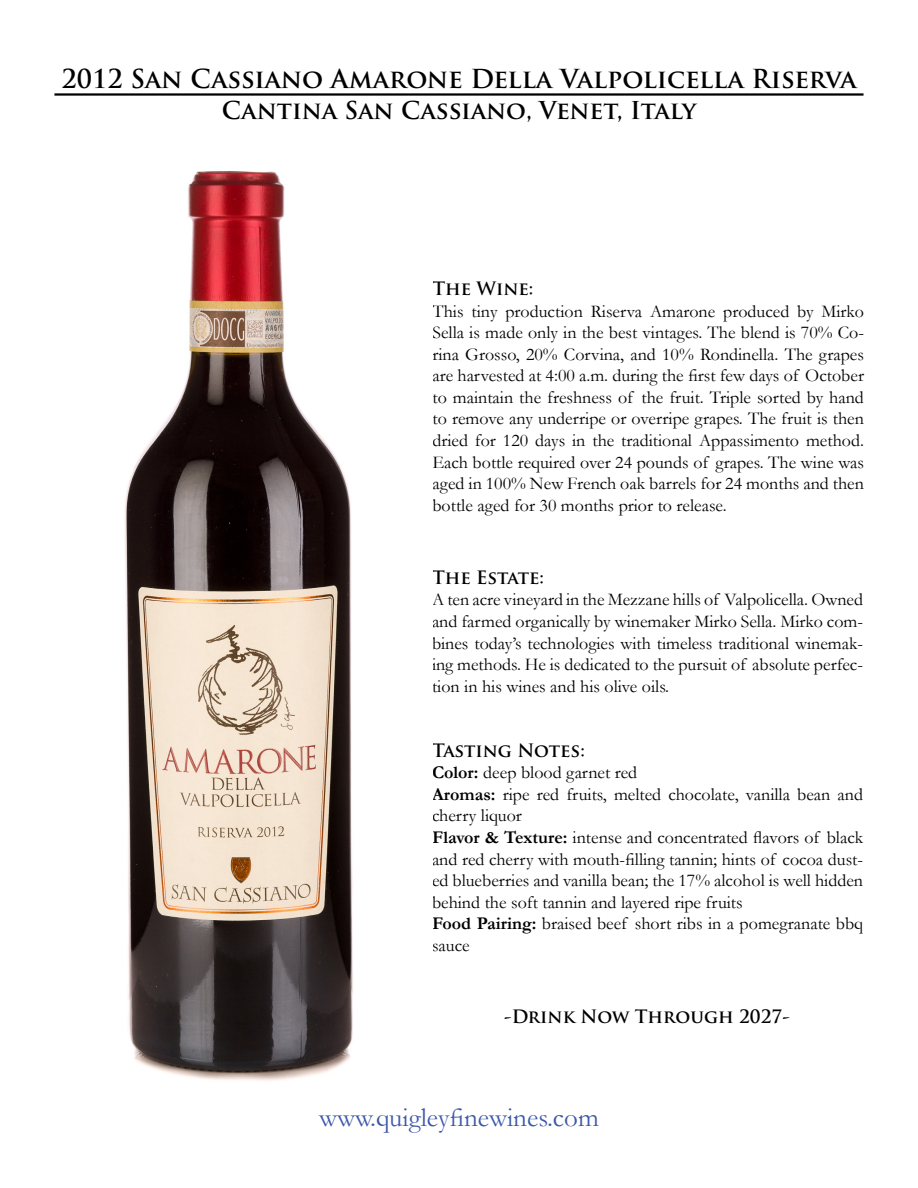
<style>
.page{position:relative;width:918px;height:1188px;background:#fff}
.page>*{position:absolute;margin:0;border:0;box-sizing:border-box;transform-origin:0 0}
.t1{font:27px "Garamond";color:#3c58a8}
.t2{font:700 25.5px "Trajan Pro";color:#000}
.t3{font:700 24px "Trajan Pro";color:#000}
.t4{font:18px/21.6px "Garamond";color:#000;text-align:justify}
.t5{font:700 18px "Trajan Pro";color:#000}
.s1{font-weight:700}
</style>
<div class="page">
<hr style="left:54px;top:93px;width:810px;height:3px;background:#000">
<img style="left:125px;top:171px;width:228px;height:910px">
<h2 class="t2" style="left:61px;top:63px;width:797px">2012 San Cassiano Amarone Della Valpolicella Riserva</h2>
<h3 class="t3" style="left:222px;top:95px;width:476px">Cantina San Cassiano, Venet, Italy</h3>
<p class="t5" style="left:432px;top:277px;width:103px">The Wine:</p>
<p class="t4" style="left:432px;top:300px;width:433px">This tiny production Riserva Amarone produced by Mirko Sella is made only in the best vintages. The blend is 70% Co&shy;rina Grosso, 20% Corvina, and 10% Rondinella. The grapes are harvested at 4:00 a.m. during the first few days of October to maintain the freshness of the fruit. Triple sorted by hand to remove any underripe or overripe grapes. The fruit is then dried for 120 days in the traditional Appassimento method.<br>Each bottle required over 24 pounds of grapes. The wine was aged in 100% New French oak barrels for 24 months and then bottle aged for 30 months prior to release.</p>
<p class="t5" style="left:432px;top:566px;width:114px">The Estate:</p>
<p class="t4" style="left:432px;top:588px;width:433px">A ten acre vineyard in the Mezzane hills of Valpolicella. Owned and farmed organically by winemaker Mirko Sella. Mirko com&shy;bines today’s technologies with timeless traditional winemak&shy;ing methods. He is dedicated to the pursuit of absolute perfec&shy;tion in his wines and his olive oils.</p>
<p class="t5" style="left:432px;top:739px;width:154px">Tasting Notes:</p>
<p class="t4" style="left:432px;top:761px;width:433px;text-align:left"><span class="s1">Color:</span> deep blood garnet red<br><span class="s1">Aromas:</span> ripe red fruits, melted chocolate, vanilla bean and cherry liquor<br><span class="s1">Flavor &amp; Texture:</span> intense and concentrated flavors of black and red cherry with mouth-filling tannin; hints of cocoa dust&shy;ed blueberries and vanilla bean; the 17% alcohol is well hidden behind the soft tannin and layered ripe fruits<br><span class="s1">Food Pairing:</span> braised beef short ribs in a pomegranate bbq sauce</p>
<p class="t5" style="left:504px;top:1006px;width:287px">-Drink Now Through 2027-</p>
<h1 class="t1" style="left:319px;top:1099px;width:281px">www.quigleyfinewines.com</h1>
</div>
